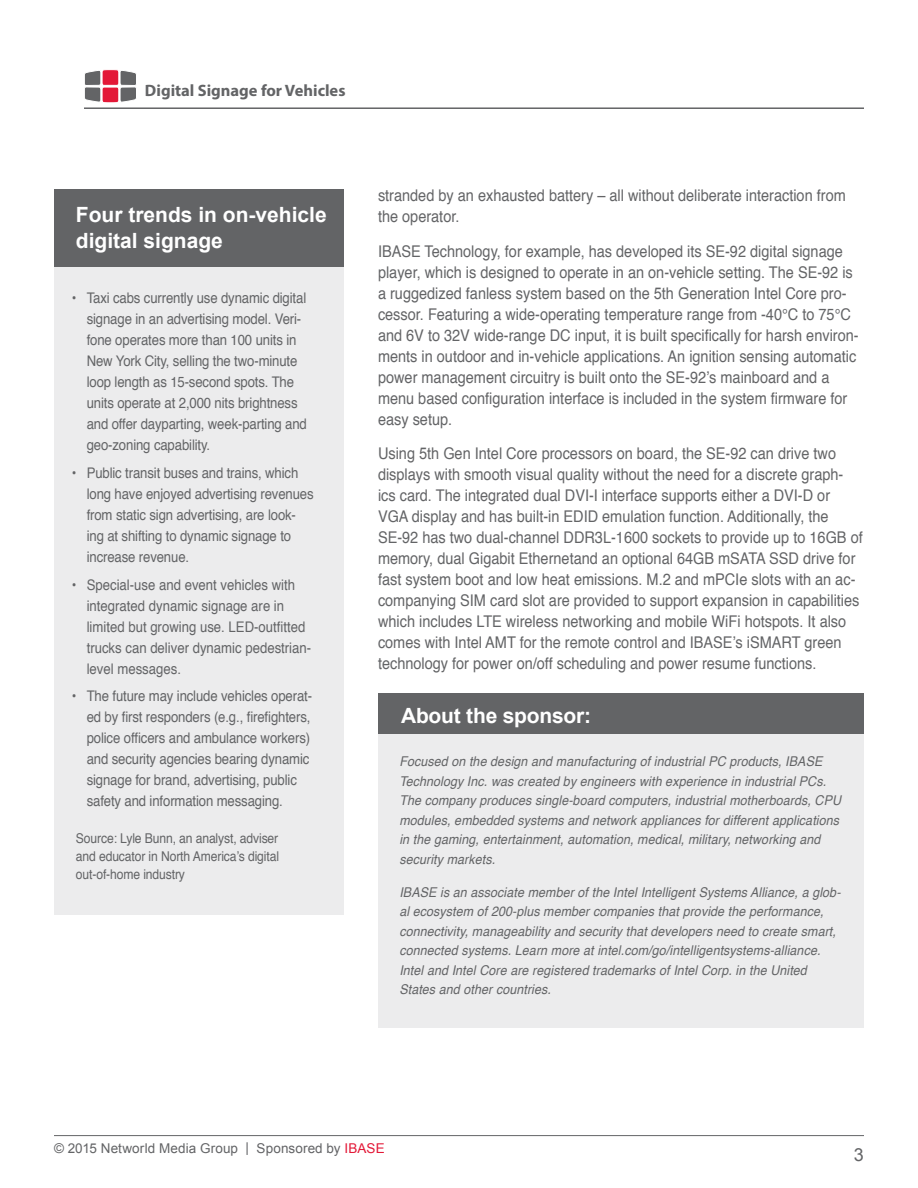
<style>
.page{position:relative;width:918px;height:1188px;background:#fff}
.page>*{position:absolute;margin:0;border:0;box-sizing:border-box;transform-origin:0 0}
.t1{font:700 21px/25.5px "Arial";color:#fff}
.t2{font:18px "Arial";color:#636466}
.t3{font:700 16.5px "Myriad Pro";color:#636466}
.t4{font:16.2px/21px "Helvetica";color:#636466;scale:.9 1}
.t5{font:14.7px/21px "Helvetica";letter-spacing:-.01em;color:#636466;scale:.9 1}
.t6{font:italic 13.5px/19.5px "Helvetica";letter-spacing:.01em;color:#636466;scale:.92 1}
.t7{font:13.5px/18px "Helvetica";letter-spacing:-.01em;color:#636466;text-align:justify;scale:.9 1}
.t8{font:13.5px "Arial";letter-spacing:.01em;color:#636466}
.s1{font-family:"Arial"}
.s2{color:#e31837}
</style>
<div class="page">
<hr style="left:54px;top:1135px;width:810px;height:1px;background:#636466">
<hr style="left:84px;top:107px;width:780px;height:2px;background:#636466">
<svg style="left:84px;top:69px;width:52px;height:34px"></svg>
<div style="left:378px;top:733px;width:486px;height:295px;background:#ececed"></div>
<div style="left:378px;top:693px;width:486px;height:41px;background:#636466"></div>
<div style="left:54px;top:261px;width:289px;height:654px;background:#ececed"></div>
<div style="left:54px;top:189px;width:289px;height:78px;background:#636466"></div>
<p class="t3" style="left:145px;top:79px;width:202px">Digital Signage for Vehicles</p>
<p class="t1" style="left:76px;top:203px;width:252px">Four trends in on-vehicle digital signage</p>
<p class="t5" style="left:87px;top:288px;width:246px;text-indent:-15px">• Taxi cabs currently use dynamic digital signage in an advertising model. Veri&shy;fone operates more than 100 units in New York City, selling the two-minute loop length as 15-second spots. The units operate at 2,000 nits brightness and offer dayparting, week-parting and geo-zoning capability.</p>
<p class="t5" style="left:87px;top:463px;width:254px;text-indent:-15px">• Public transit buses and trains, which long have enjoyed advertising revenues from static sign advertising, are look&shy;ing at shifting to dynamic signage to increase revenue.</p>
<p class="t5" style="left:87px;top:574px;width:251px;text-indent:-15px">• Special-use and event vehicles with integrated dynamic signage are in limited but growing use. LED-outfitted trucks can deliver dynamic pedestrian&shy;level messages.</p>
<p class="t5" style="left:87px;top:686px;width:252px;text-indent:-15px">• The future may include vehicles operat&shy;ed by first responders (e.g., firefighters, police officers and ambulance workers) and security agencies bearing dynamic signage for brand, advertising, public safety and information messaging.</p>
<p class="t7" style="left:76px;top:829px;width:227px">Source: Lyle Bunn, an analyst, adviser and educator in North America’s digital out-of-home industry</p>
<p class="t4" style="left:378px;top:185px;width:521px">stranded by an exhausted battery – all without deliberate interaction from the operator.</p>
<p class="t4" style="left:378px;top:241px;width:536px">IBASE Technology, for example, has developed its SE-92 digital signage player, which is designed to operate in an on-vehicle setting. The SE-92 is a ruggedized fanless system based on the <span class="s1">5th G</span>eneration Intel Core pro&shy;cessor. Featuring a wide-operating temperature range from -40°C to 75°C and 6V to 32V wide-range DC input, it is built specifically for harsh environ&shy;ments in outdoor and in-vehicle applications. An ignition sensing automatic power management circuitry is built onto the SE-92’s mainboard and a menu based configuration interface is included in the system firmware for easy setup.</p>
<p class="t4" style="left:378px;top:443px;width:540px">Using <span class="s1">5th G</span>en Intel Core processors on board, the SE-92 can drive two displays with smooth visual quality without the need for a discrete graph&shy;ics card. The integrated dual DVI-I interface supports either a DVI-D or VGA display and has built-in EDID emulation function. Additionally, the SE-92 has two dual-channel DDR3L-1600 sockets to provide up to 16GB of memory, dual Gigabit Ethernetand an optional 64GB mSATA SSD drive for fast system boot and low heat emissions. M.2 and mPCIe slots with an ac&shy;companying SIM card slot are provided to support expansion in capabilities which includes LTE wireless networking and mobile WiFi hotspots. It also comes with Intel AMT for the remote control and IBASE’s iSMART green technology for power on/off scheduling and power resume functions.</p>
<p class="t1" style="left:401px;top:703px;width:192px">About the sponsor:</p>
<p class="t6" style="left:399px;top:752px;width:482px">Focused on the design and manufacturing of industrial PC products, IBASE Technology Inc. was created by engineers with experience in industrial PCs.<br>The company produces single-board computers, industrial motherboards, CPU modules, embedded systems and network appliances for different applications in the gaming, entertainment, automation, medical, military, networking and security markets.</p>
<p class="t6" style="left:399px;top:883px;width:481px">IBASE is an associate member of the Intel Intelligent Systems Alliance, a glob&shy;al ecosystem of 200-plus member companies that provide the performance, connectivity, manageability and security that developers need to create smart, connected systems. Learn more at intel.com/go/intelligentsystems-alliance.<br>Intel and Intel Core are registered trademarks of Intel Corp. in the United States and other countries.</p>
<p class="t8" style="left:54px;top:1140px;width:332px">© 2015 Networld Media Group | Sponsored by <span class="s2">IBASE</span></p>
<p class="t2" style="left:854px;top:1143px;width:12px">3</p>
</div>
